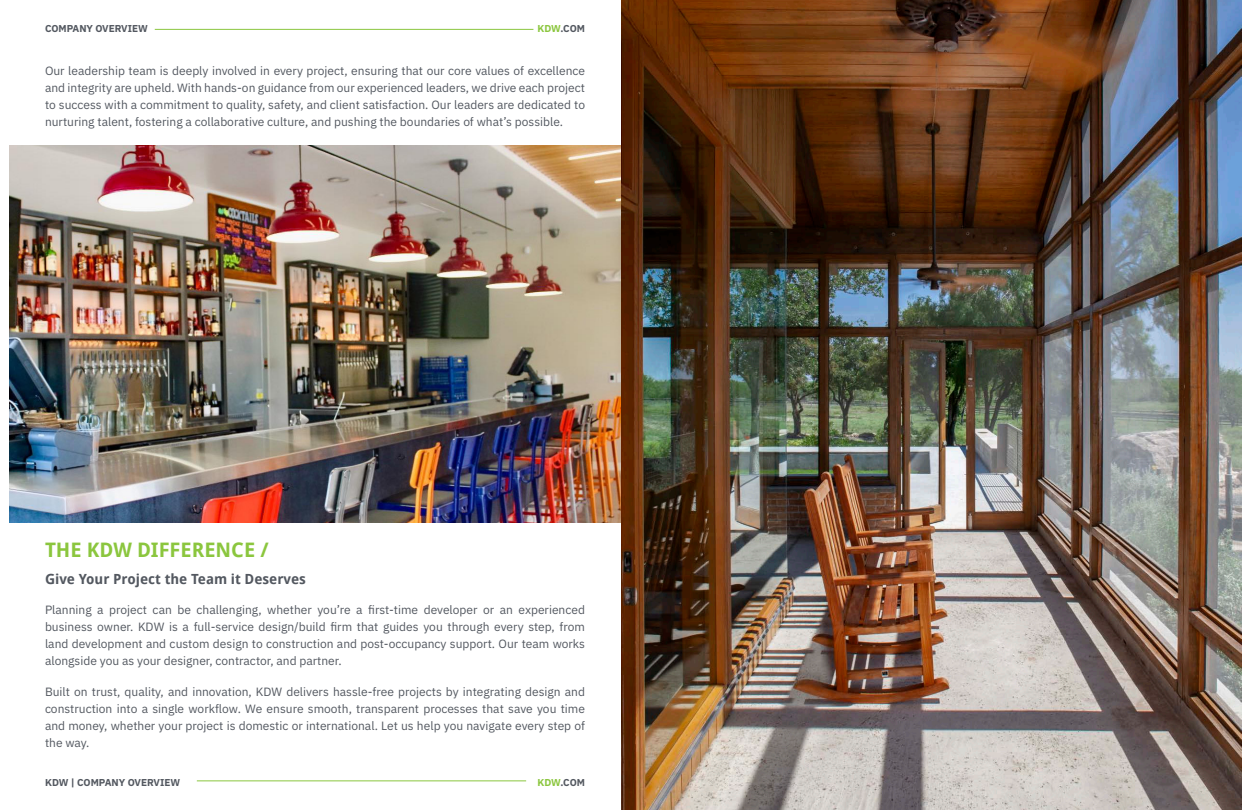
<style>
.page{position:relative;width:1242px;height:810px;background:#fff}
.page>*{position:absolute;margin:0;border:0;box-sizing:border-box;transform-origin:0 0}
.t1{font:700 20px "Droid Sans";color:#8bc63e}
.t2{font:700 14px "Droid Sans";color:#535860}
.t3{font:12px/17px "IBM Plex Sans";color:#535860;text-align:justify}
.Paragraph_Style1{font:700 10px "IBM Plex Sans";color:#535860}
.s1{color:#8bc63e}
</style>
<div class="page">
<img style="left:9px;top:146px;width:612px;height:377px">
<hr style="left:155px;top:29px;width:378px;height:1px;background:#8bc63e">
<img style="left:621px;top:0;width:621px;height:810px">
<hr style="left:197px;top:781px;width:329px;height:1px;background:#8bc63e">
<p class="Paragraph_Style1" style="left:45px;top:20px;width:104px">COMPANY OVERVIEW</p>
<p class="Paragraph_Style1" style="left:538px;top:20px;width:49px"><span class="s1">KDW</span>.COM</p>
<p class="t3" style="left:45px;top:61px;width:542px">Our leadership team is deeply involved in every project, ensuring that our core values of excellence and integrity are upheld. With hands-on guidance from our experienced leaders, we drive each project to success with a commitment to quality, safety, and client satisfaction. Our leaders are dedicated to nurturing talent, fostering a collaborative culture, and pushing the boundaries of what’s possible.</p>
<p class="t1" style="left:45px;top:536px;width:225px">THE KDW DIFFERENCE /</p>
<p class="t2" style="left:45px;top:569px;width:262px">Give Your Project the Team it Deserves</p>
<p class="t3" style="left:45px;top:600px;width:542px">Planning a project can be challenging, whether you’re a first-time developer or an experienced business owner. KDW is a full-service design/build firm that guides you through every step, from land development and custom design to construction and post-occupancy support. Our team works alongside you as your designer, contractor, and partner.</p>
<p class="t3" style="left:45px;top:682px;width:542px">Built on trust, quality, and innovation, KDW delivers hassle-free projects by integrating design and construction into a single workflow. We ensure smooth, transparent processes that save you time and money, whether your project is domestic or international. Let us help you navigate every step of the way.</p>
<p class="Paragraph_Style1" style="left:45px;top:775px;width:137px">KDW | COMPANY OVERVIEW</p>
<p class="Paragraph_Style1" style="left:538px;top:775px;width:49px"><span class="s1">KDW</span>.COM</p>
</div>
